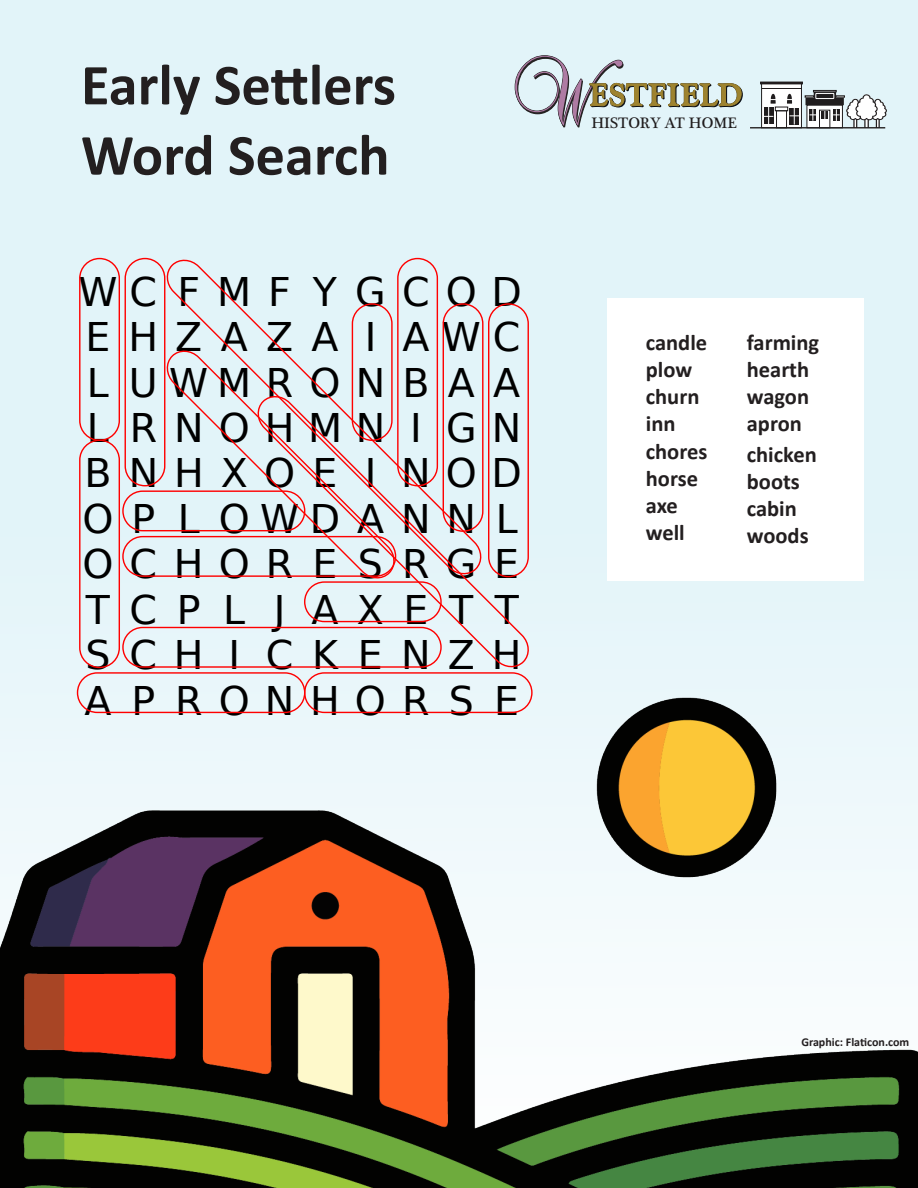
<style>
.page{position:relative;width:918px;height:1188px;background:#e2f4f9}
.page>*{position:absolute;margin:0;border:0;box-sizing:border-box;transform-origin:0 0}
.t1{font:700 58.5px/70.2px "Calibri";color:#231f20}
.t2{font:39.45px/45.5px "DejaVu Sans";letter-spacing:.46em;color:#000;text-align:justify}
.t3{font:700 22.5px "Calibri";color:#231f20}
.t4{font:15.6px "Plantagenet Cherokee";color:#201d1e}
.t5{font:700 12px "Calibri";color:#231f20}
</style>
<div class="page">
<img style="left:0;top:697px;width:918px;height:491px">
<svg style="left:515px;top:55px;width:228px;height:73px"></svg>
<div style="left:762px;top:83px;width:39px;height:45px;background:#fff"></div>
<div style="left:761px;top:83px;width:41px;height:45px;border:1px solid #201d1e"></div>
<div style="left:813px;top:90px;width:24px;height:2px;border:1px solid #201d1e"></div>
<div style="left:760px;top:82px;width:43px;height:2px;border:1px solid #201d1e"></div>
<hr style="left:762px;top:88px;width:39px;height:1px;background:#201d1e">
<svg style="left:750px;top:92px;width:137px;height:36px"></svg>
<svg style="left:27px;top:257px;width:551px;height:484px"></svg>
<div style="left:608px;top:298px;width:256px;height:283px;background:#fff"></div>
<p class="t1" style="left:81px;top:48px;width:317px">Early Settlers<br>Word Search</p>
<p class="t2" style="left:78px;top:268px;width:445px">WCFMF YGCOD EHZAZA I AWC LUWMRONBAA L RNOHMN I GN BNHXOE I NOD OP LOWDANNL OCHORESRGE TCPL J AXETT SCH I CKENZH APRONHORSE</p>
<p class="t4" style="left:591px;top:114px;width:147px">HISTORY AT HOME</p>
<p class="t3" style="left:646px;top:326px;width:63px">candle</p>
<p class="t3" style="left:646px;top:353px;width:48px">plow</p>
<p class="t3" style="left:646px;top:380px;width:55px">churn</p>
<p class="t3" style="left:646px;top:407px;width:31px">inn</p>
<p class="t3" style="left:646px;top:436px;width:63px">chores</p>
<p class="t3" style="left:646px;top:463px;width:54px">horse</p>
<p class="t3" style="left:646px;top:490px;width:34px">axe</p>
<p class="t3" style="left:646px;top:517px;width:40px">well</p>
<p class="t3" style="left:747px;top:326px;width:74px">farming</p>
<p class="t3" style="left:747px;top:353px;width:64px">hearth</p>
<p class="t3" style="left:747px;top:380px;width:64px">wagon</p>
<p class="t3" style="left:747px;top:407px;width:57px">apron</p>
<p class="t3" style="left:747px;top:438px;width:72px">chicken</p>
<p class="t3" style="left:747px;top:465px;width:55px">boots</p>
<p class="t3" style="left:747px;top:492px;width:52px">cabin</p>
<p class="t3" style="left:747px;top:519px;width:63px">woods</p>
<p class="t5" style="left:801px;top:1033px;width:109px">Graphic: Flaticon.com</p>
</div>
